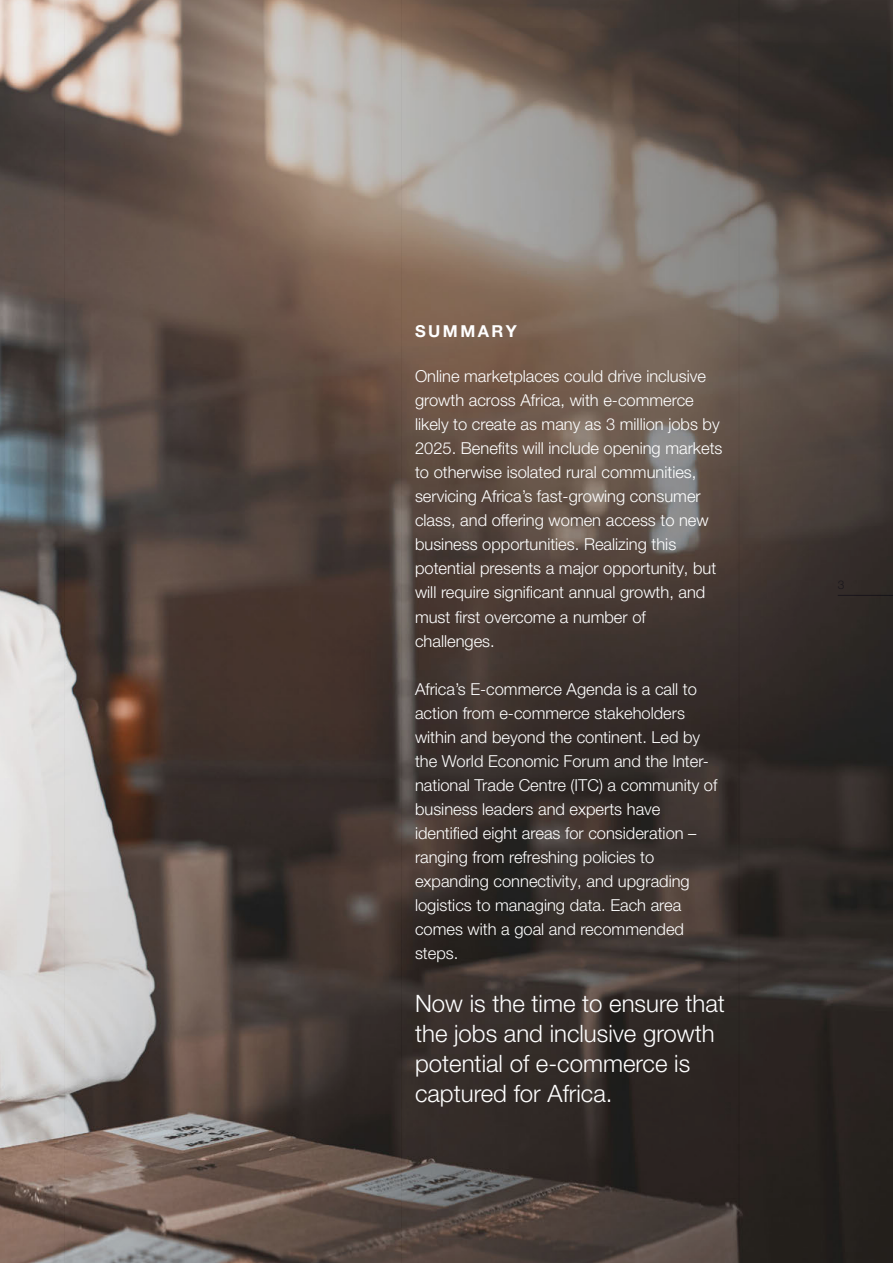
<style>
.page{position:relative;width:893px;height:1263px;background:#fff}
.page>*{position:absolute;margin:0;border:0;box-sizing:border-box;transform-origin:0 0}
.t1{font:300 24px/30px "Helvetica Neue LT Pro";color:#fff}
.t2{font:300 16.5px/24px "Helvetica Neue LT Pro";color:#fff}
.t3{font:700 16.5px "Helvetica Neue LT Pro";letter-spacing:.15em;color:#fff}
</style>
<div class="page">
<img style="left:0;top:0;width:893px;height:1263px">
<p class="t3" style="left:415px;top:320px;width:103px">SUMMARY</p>
<p class="t2" style="left:415px;top:364px;width:309px">Online marketplaces could drive inclusive growth across Africa, with e-commerce likely to create as many as 3 million jobs by 2025. Benefits will include opening markets to otherwise isolated rural communities, servicing Africa’s fast-growing consumer class, and offering women access to new business opportunities. Realizing this potential presents a major opportunity, but will require significant annual growth, and must first overcome a number of challenges.</p>
<p class="t2" style="left:415px;top:676px;width:304px">Africa’s E-commerce Agenda is a call to action from e-commerce stakeholders within and beyond the continent. Led by the World Economic Forum and the Inter&shy;national Trade Centre (ITC) a community of business leaders and experts have identified eight areas for consideration – ranging from refreshing policies to expanding connectivity, and upgrading logistics to managing data. Each area comes with a goal and recommended steps.</p>
<h1 class="t1" style="left:415px;top:988px;width:311px">Now is the time to ensure that the jobs and inclusive growth potential of e-commerce is captured for Africa.</h1>
</div>
